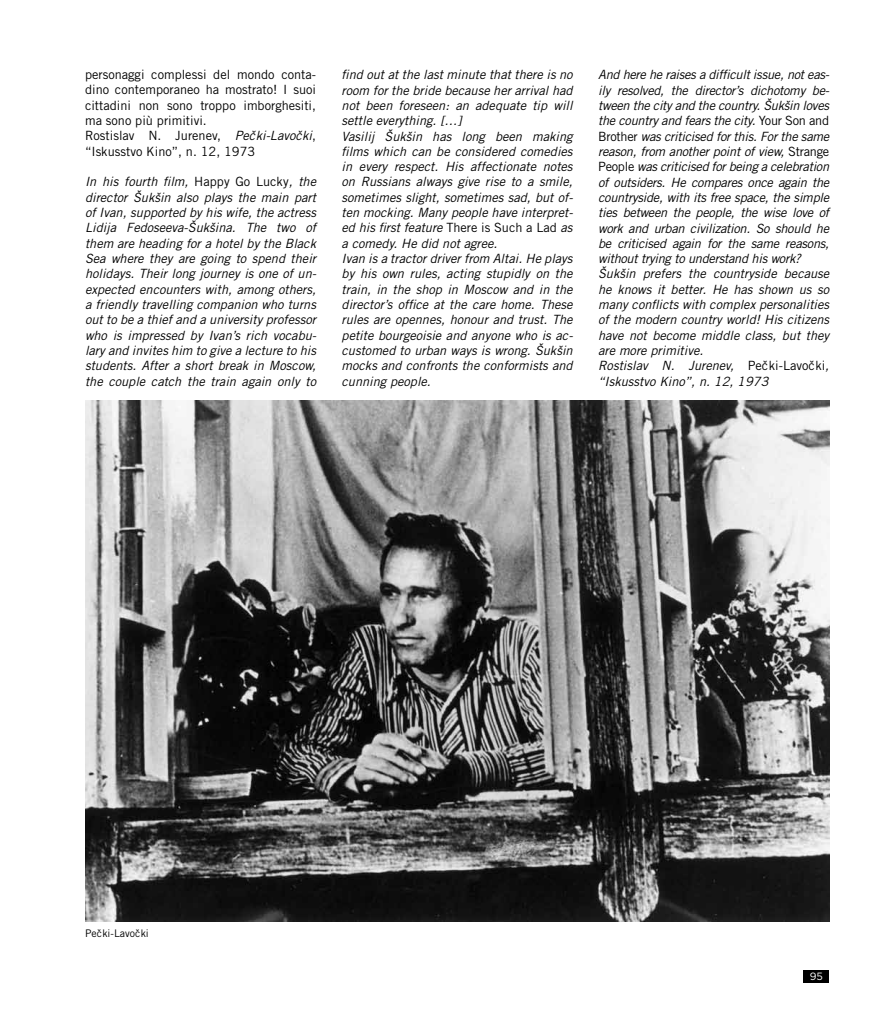
<style>
.page{position:relative;width:893px;height:1021px;background:#fff}
.page>*{position:absolute;margin:0;border:0;box-sizing:border-box;transform-origin:0 0}
.t1{font:italic 12.75px/15.3px "Trade Gothic LT Std";color:#000;text-align:justify}
.t2{font:italic 12.75px/15.3px "Trade Gothic LT Std";letter-spacing:-.02em;color:#000}
.t3{font:12.75px/15.3px "Trade Gothic LT Std";color:#000}
.t4{font:10.5px "Trade Gothic LT Std";color:#000}
.t5{font:10.5px "Gotham";color:#fff}
.s1{font-style:italic}
.s2{font-style:normal}
</style>
<div class="page">
<div style="left:804px;top:969px;width:25px;height:13px;background:#000"></div>
<img style="left:85px;top:401px;width:744px;height:520px">
<p class="t3" style="left:85px;top:67px;width:233px">personaggi complessi del mondo conta&shy;dino contemporaneo ha mostrato! I suoi cittadini non sono troppo imborghesiti, ma sono più primitivi.<br>Rostislav N. Jurenev, <span class="s1">Pecˇki-Lavocˇki</span>, “Iskusstvo Kino”, n. 12, 1973</p>
<p class="t1" style="left:85px;top:174px;width:233px">In his fourth film, <span class="s2">Happy Go Lucky</span>, the director Šukšin also plays the main part of Ivan, supported by his wife, the actress Lidija Fedoseeva-Šukšina. The two of them are heading for a hotel by the Black Sea where they are going to spend their holidays. Their long journey is one of un&shy;expected encounters with, among others, a friendly travelling companion who turns out to be a thief and a university professor who is impressed by Ivan’s rich vocabu&shy;lary and invites him to give a lecture to his students. After a short break in Moscow, the couple catch the train again only to</p>
<p class="t1" style="left:342px;top:67px;width:233px;text-align:left">find out at the last minute that there is no room for the bride because her arrival had not been foreseen: an adequate tip will settle everything. […]<br>Vasilij Šukšin has long been making films which can be considered comedies in every respect. His affectionate notes on Russians always give rise to a smile, sometimes slight, sometimes sad, but of&shy;ten mocking. Many people have interpret&shy;ed his first feature <span class="s2">There is Such a Lad</span> as a comedy. He did not agree.<br>Ivan is a tractor driver from Altai. He plays by his own rules, acting stupidly on the train, in the shop in Moscow and in the director’s office at the care home. These rules are opennes, honour and trust. The petite bourgeoisie and anyone who is ac&shy;customed to urban ways is wrong. Šukšin mocks and confronts the conformists and cunning people.</p>
<p class="t2" style="left:598px;top:67px;width:233px">And here he raises a difficult issue, not eas&shy;ily resolved, the director’s dichotomy be&shy;tween the city and the country. Šukšin loves the country and fears the city. <span class="s2">Your Son and Brother</span> was criticised for this. For the same reason, from another point of view, <span class="s2">Strange People</span> was criticised for being a celebration of outsiders. He compares once again the countryside, with its free space, the simple ties between the people, the wise love of work and urban civilization. So should he be criticised again for the same reasons, without trying to understand his work?<br>Šukšin prefers the countryside because he knows it better. He has shown us so many conflicts with complex personalities of the modern country world! His citizens have not become middle class, but they are more primitive.<br>Rostislav N. Jurenev, <span class="s2">Pecˇki-Lavocˇki</span>, “Iskusstvo Kino”, n. 12, 1973</p>
<p class="t4" style="left:85px;top:926px;width:65px">Pecˇki-Lavocˇki</p>
<p class="t5" style="left:810px;top:969px;width:15px">95</p>
</div>
